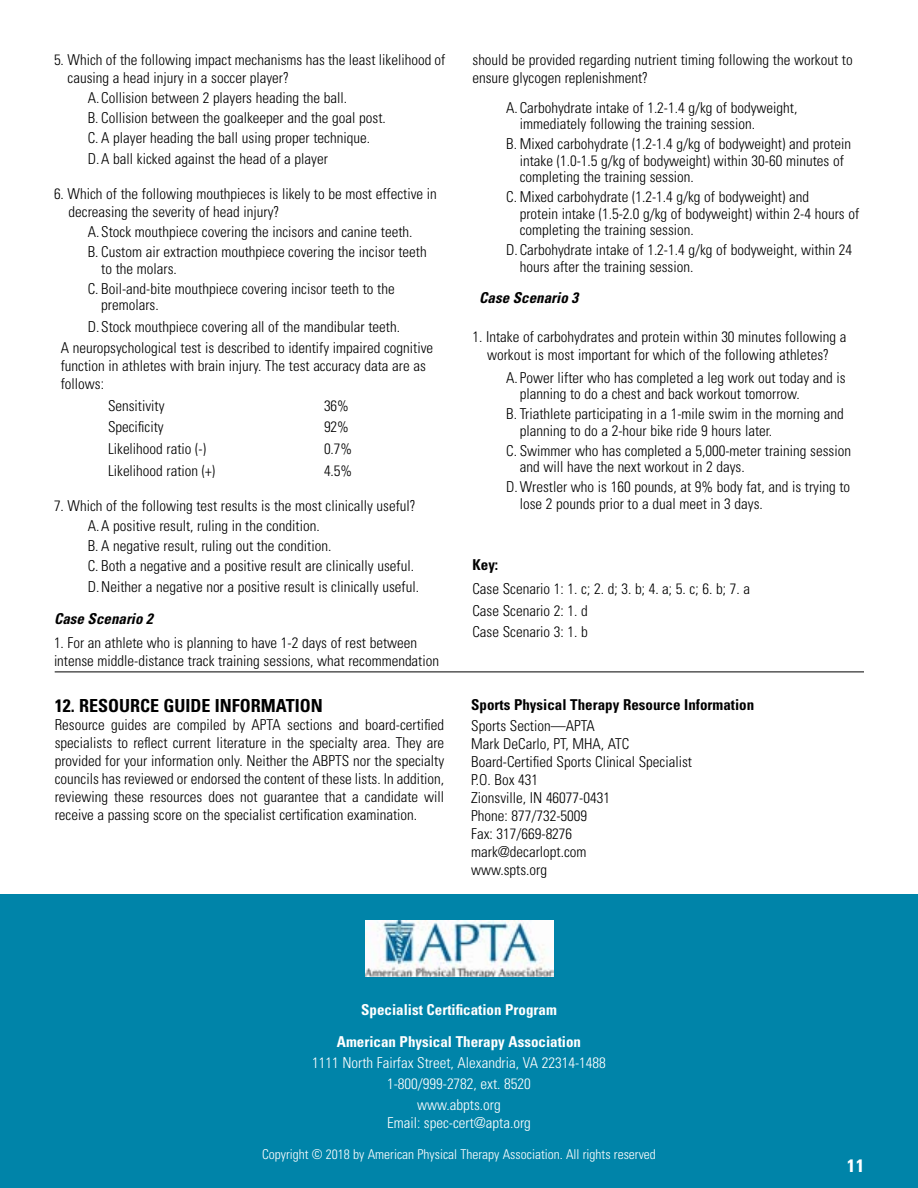
<style>
.page{position:relative;width:918px;height:1188px;background:#fff}
.page>*{position:absolute;margin:0;border:0;box-sizing:border-box;transform-origin:0 0}
.t1{font:700 condensed 18px "Univers LT Std";color:#000}
.t2{font:700 condensed 18px "Univers LT Std";color:#fff}
.t3{font:300 condensed 15px/18px "Univers LT Std";color:#000}
.t4{font:300 condensed 15px/21px "Univers LT Std";color:#fff;text-align:center}
.t5{font:700 condensed 15px/31.5px "Univers LT Std";color:#fff;text-align:center}
.t6{font:700 condensed 15px "Univers LT Std";color:#000}
.t7{font:italic 700 condensed 15px "Univers LT Std";color:#000}
.t8{font:300 condensed 13.5px "Univers LT Std";color:#fff}
</style>
<div class="page">
<div style="left:0;top:894px;width:918px;height:294px;background:#0084a9"></div>
<img style="left:365px;top:920px;width:189px;height:57px">
<hr style="left:55px;top:672px;width:809px;height:1px;background:#000">
<p class="t3" style="left:68px;top:51px;width:379px;text-indent:-14px">5. Which of the following impact mechanisms has the least likelihood of causing a head injury in a soccer player?</p>
<p class="t3" style="left:88px;top:88px;width:300px;line-height:20px">A.Collision between 2 players heading the ball.<br>B. Collision between the goalkeeper and the goal post.<br>C. A player heading the ball using proper technique.</p>
<p class="t3" style="left:88px;top:150px;width:242px">D.A ball kicked against the head of a player</p>
<p class="t3" style="left:69px;top:185px;width:370px;text-indent:-15px">6. Which of the following mouthpieces is likely to be most effective in decreasing the severity of head injury?</p>
<p class="t3" style="left:88px;top:222px;width:341px;line-height:20px">A.Stock mouthpiece covering the incisors and canine teeth.<br>B. Custom air extraction mouthpiece covering the incisor teeth</p>
<p class="t3" style="left:88px;top:259px;width:308px;line-height:20px;text-indent:14px">to the molars.<br>C. Boil-and-bite mouthpiece covering incisor teeth to the</p>
<p class="t3" style="left:101px;top:296px;width:59px">premolars.</p>
<p class="t3" style="left:88px;top:318px;width:314px">D.Stock mouthpiece covering all of the mandibular teeth.</p>
<p class="t3" style="left:61px;top:339px;width:374px">A neuropsychological test is described to identify impaired cognitive</p>
<p class="t3" style="left:61px;top:357px;width:367px">function in athletes with brain injury. The test accuracy data are as follows:</p>
<p class="t3" style="left:108px;top:397px;width:58px">Sensitivity</p>
<p class="t3" style="left:324px;top:397px;width:26px">36%</p>
<p class="t3" style="left:108px;top:418px;width:57px">Specificity</p>
<p class="t3" style="left:324px;top:418px;width:26px">92%</p>
<p class="t3" style="left:108px;top:440px;width:100px">Likelihood ratio (-)</p>
<p class="t3" style="left:324px;top:440px;width:30px">0.7%</p>
<p class="t3" style="left:108px;top:461px;width:109px">Likelihood ration (+)</p>
<p class="t3" style="left:324px;top:461px;width:30px">4.5%</p>
<p class="t3" style="left:88px;top:495px;width:330px;line-height:20px;text-indent:-34px">7. Which of the following test results is the most clinically useful?<br>A.A positive result, ruling in the condition.<br>B. A negative result, ruling out the condition.<br>C. Both a negative and a positive result are clinically useful.</p>
<p class="t3" style="left:88px;top:578px;width:333px">D.Neither a negative nor a positive result is clinically useful.</p>
<p class="t7" style="left:54px;top:609px;width:100px">Case Scenario 2</p>
<p class="t3" style="left:54px;top:634px;width:387px">1. For an athlete who is planning to have 1-2 days of rest between intense middle-distance track training sessions, what recommendation</p>
<p class="t1" style="left:55px;top:694px;width:270px">12. RESOURCE GUIDE INFORMATION</p>
<p class="t3" style="left:55px;top:716px;width:391px;text-align:justify">Resource guides are compiled by APTA sections and board-certified specialists to reflect current literature in the specialty area. They are provided for your information only. Neither the ABPTS nor the specialty councils has reviewed or endorsed the content of these lists. In addition, reviewing these resources does not guarantee that a candidate will receive a passing score on the specialist certification examination.</p>
<p class="t3" style="left:472px;top:51px;width:382px">should be provided regarding nutrient timing following the workout to ensure glycogen replenishment?</p>
<p class="t3" style="left:520px;top:99px;width:279px;line-height:16.5px;text-indent:-14px">A.Carbohydrate intake of 1.2-1.4 g/kg of bodyweight, immediately following the training session.</p>
<p class="t3" style="left:520px;top:136px;width:333px;line-height:16.5px;text-indent:-14px">B. Mixed carbohydrate (1.2-1.4 g/kg of bodyweight) and protein intake (1.0-1.5 g/kg of bodyweight) within 30-60 minutes of completing the training session.</p>
<p class="t3" style="left:520px;top:189px;width:341px;line-height:16.5px;text-indent:-14px">C. Mixed carbohydrate (1.2-1.4 g/kg of bodyweight) and<br>protein intake (1.5-2.0 g/kg of bodyweight) within 2-4 hours of completing the training session.</p>
<p class="t3" style="left:520px;top:242px;width:334px;line-height:16.5px;text-indent:-14px">D.Carbohydrate intake of 1.2-1.4 g/kg of bodyweight, within 24 hours after the training session.</p>
<p class="t7" style="left:479px;top:289px;width:100px">Case Scenario 3</p>
<p class="t3" style="left:472px;top:327px;width:375px;text-align:center">1. Intake of carbohydrates and protein within 30 minutes following a workout is most important for which of the following athletes?</p>
<p class="t3" style="left:520px;top:369px;width:327px;line-height:16.5px;text-indent:-14px">A. Power lifter who has completed a leg work out today and is planning to do a chest and back workout tomorrow.</p>
<p class="t3" style="left:520px;top:406px;width:326px;line-height:16.5px;text-indent:-14px">B. Triathlete participating in a 1-mile swim in the morning and planning to do a 2-hour bike ride 9 hours later.</p>
<p class="t3" style="left:520px;top:442px;width:333px;line-height:16.5px;text-indent:-14px">C. Swimmer who has completed a 5,000-meter training session and will have the next workout in 2 days.</p>
<p class="t3" style="left:520px;top:479px;width:332px;line-height:16.5px;text-indent:-14px">D.Wrestler who is 160 pounds, at 9% body fat, and is trying to lose 2 pounds prior to a dual meet in 3 days.</p>
<p class="t6" style="left:472px;top:555px;width:27px">Key:</p>
<p class="t3" style="left:472px;top:578px;width:279px;line-height:21.5px">Case Scenario 1: 1. c; 2. d; 3. b; 4. a; 5. c; 6. b; 7. a<br>Case Scenario 2: 1. d<br>Case Scenario 3: 1. b</p>
<p class="t6" style="left:471px;top:695px;width:284px">Sports Physical Therapy Resource Information</p>
<p class="t3" style="left:471px;top:717px;width:222px">Sports Section—APTA<br>Mark DeCarlo, PT, MHA, ATC<br>Board-Certified Sports Clinical Specialist<br>P.O. Box 431<br>Zionsville, IN 46077-0431<br>Phone: 877/732-5009<br>Fax: 317/669-8276<br>mark@decarlopt.com<br>www.spts.org</p>
<p class="t5" style="left:337px;top:994px;width:246px">Specialist Certification Program<br>American Physical Therapy Association</p>
<p class="t4" style="left:312px;top:1052px;width:295px">1111 North Fairfax Street, Alexandria, VA 22314-1488<br>1-800/999-2782, ext. 8520<br>www.abpts.org</p>
<p class="t4" style="left:387px;top:1112px;width:145px">Email: spec-cert@apta.org</p>
<p class="t8" style="left:262px;top:1146px;width:395px">Copyright © 2018 by American Physical Therapy Association. All rights reserved</p>
<p class="t2" style="left:847px;top:1154px;width:18px">11</p>
</div>
